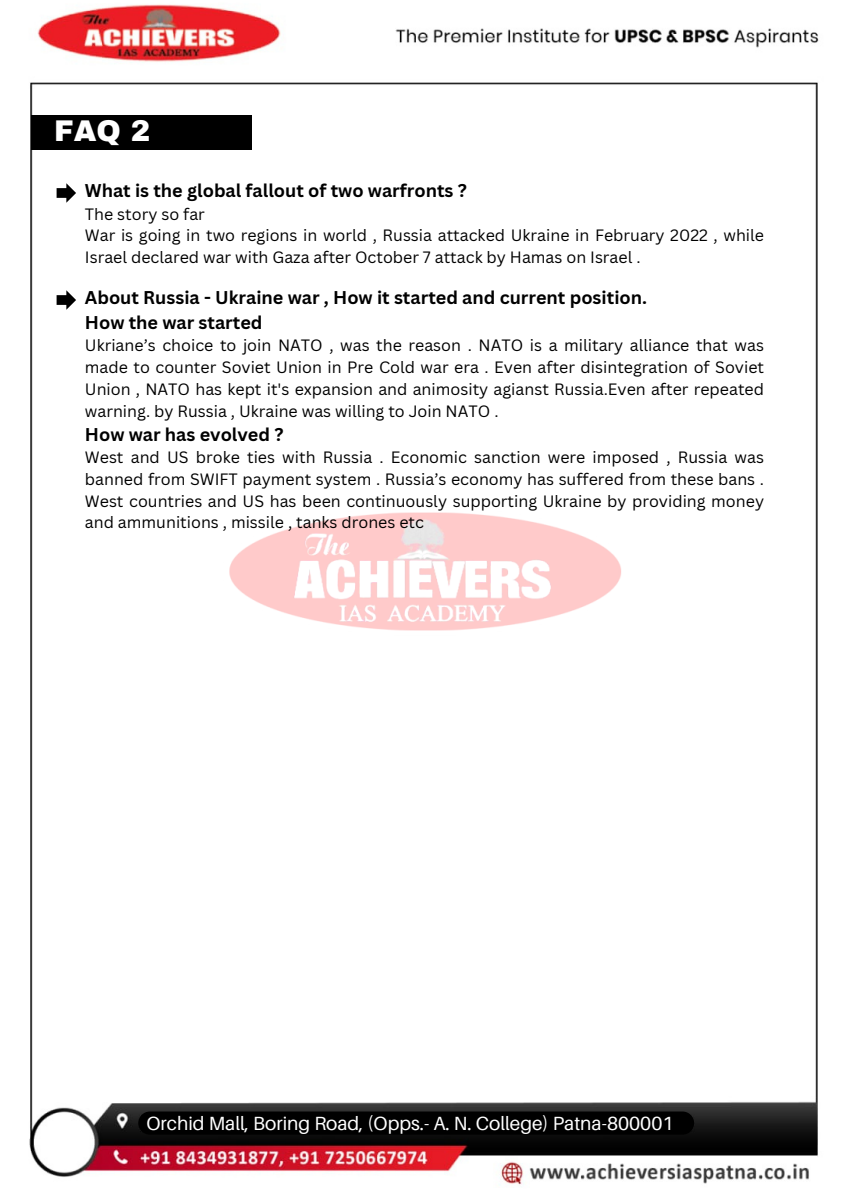
<style>
.page{position:relative;width:849px;height:1200px;background:#fff}
.page>*{position:absolute;margin:0;border:0;box-sizing:border-box;transform-origin:0 0}
.t1{font:900 29.3px "Archivo";color:#fff}
.t2{font:19.1px "Aileron";color:#fff}
.t3{font:700 18px "Canva Sans";color:#000}
.t4{font:16px/21.8px "Canva Sans";color:#000;text-align:justify}
</style>
<div class="page">
<img style="left:29px;top:4px;width:790px;height:1181px">
<img style="left:210px;top:482px;width:433px;height:183px">
<svg style="left:57px;top:183px;width:19px;height:20px"></svg>
<div style="left:138px;top:1112px;width:556px;height:23px;background:#000;border-radius:12px"></div>
<div style="left:31px;top:115px;width:220px;height:34px;background:#000"></div>
<svg style="left:57px;top:290px;width:19px;height:20px"></svg>
<p class="t1" style="left:54px;top:115px;width:97px">FAQ 2</p>
<p class="t3" style="left:85px;top:178px;width:383px">What is the global fallout of two warfronts ?</p>
<p class="t4" style="left:85px;top:203px;width:121px">The story so far</p>
<p class="t4" style="left:85px;top:224px;width:680px">War is going in two regions in world , Russia attacked Ukraine in February 2022 , while<br>Israel declared war with Gaza after October 7 attack by Hamas on Israel .</p>
<p class="t3" style="left:85px;top:285px;width:563px">About Russia - Ukraine war , How it started and current position.</p>
<p class="t3" style="left:85px;top:310px;width:179px">How the war started</p>
<p class="t4" style="left:85px;top:334px;width:680px">Ukriane’s choice to join NATO , was the reason . NATO is a military alliance that was made to counter Soviet Union in Pre Cold war era . Even after disintegration of Soviet Union , NATO has kept it's expansion and animosity agianst Russia.Even after repeated warning. by Russia , Ukraine was willing to Join NATO .</p>
<p class="t3" style="left:85px;top:421px;width:200px">How war has evolved ?</p>
<p class="t4" style="left:85px;top:446px;width:680px">West and US broke ties with Russia . Economic sanction were imposed , Russia was banned from SWIFT payment system . Russia’s economy has suffered from these bans .<br>West countries and US has been continuously supporting Ukraine by providing money and ammunitions , missile , tanks drones etc</p>
<p class="t2" style="left:146px;top:1111px;width:528px">Orchid Mall, Boring Road, (Opps.- A. N. College) Patna-800001</p>
</div>
